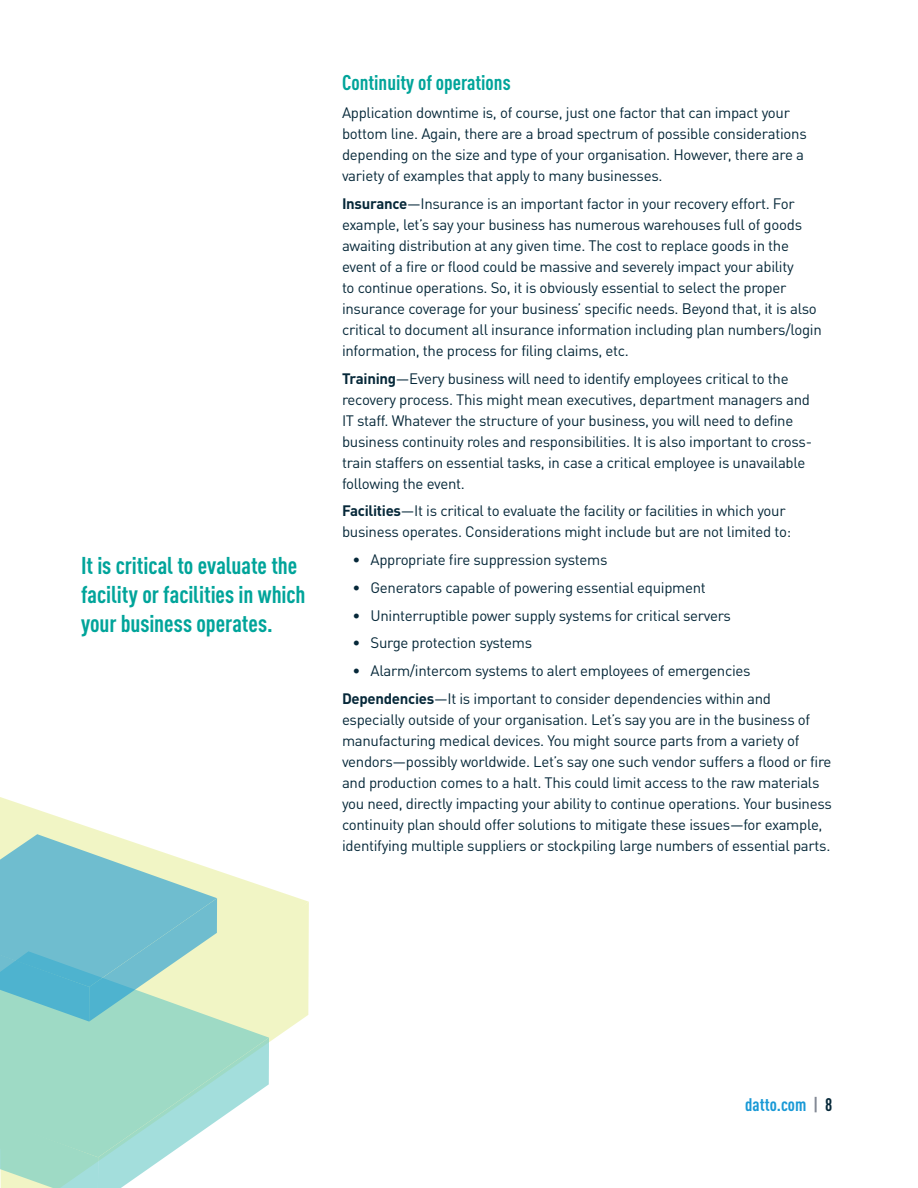
<style>
.page{position:relative;width:918px;height:1188px;background:#fff}
.page>*{position:absolute;margin:0;border:0;box-sizing:border-box;transform-origin:0 0}
.t1{font:700 condensed 24px/28.8px "DINOT";color:#00a49a}
.t2{font:700 condensed 21px "DINOT";color:#00a49a}
.t3{font:700 condensed 18px "DINOT";color:#1999d6}
.t4{font:15px/21px "DINOT";letter-spacing:-.02em;color:#062839}
.s1{font-weight:700}
.s2{color:#828894}
.s3{color:#062839}
</style>
<div class="page">
<svg style="left:0;top:797px;width:309px;height:245px"></svg>
<svg style="left:0;top:1157px;width:165px;height:31px;background:#b4e3d5"></svg>
<svg style="left:0;top:951px;width:269px;height:206px;background:#b0e0cd"></svg>
<svg style="left:0;top:834px;width:217px;height:188px;background:#8fccce"></svg>
<h1 class="t1" style="left:81px;top:551px;width:226px">It is critical to evaluate the facility or facilities in which your business operates.</h1>
<h2 class="t2" style="left:342px;top:70px;width:170px">Continuity of operations</h2>
<p class="t4" style="left:342px;top:102px;width:466px">Application downtime is, of course, just one factor that can impact your bottom line. Again, there are a broad spectrum of possible considerations depending on the size and type of your organisation. However, there are a variety of examples that apply to many businesses.</p>
<p class="t4" style="left:342px;top:193px;width:481px"><span class="s1">Insurance</span>—Insurance is an important factor in your recovery effort. For example, let’s say your business has numerous warehouses full of goods awaiting distribution at any given time. The cost to replace goods in the event of a fire or flood could be massive and severely impact your ability<br>to continue operations. So, it is obviously essential to select the proper insurance coverage for your business’ specific needs. Beyond that, it is also critical to document all insurance information including plan numbers/login information, the process for filing claims, etc.</p>
<p class="t4" style="left:342px;top:367px;width:472px"><span class="s1">Training</span>—Every business will need to identify employees critical to the recovery process. This might mean executives, department managers and IT staff. Whatever the structure of your business, you will need to define business continuity roles and responsibilities. It is also important to cross&shy;train staffers on essential tasks, in case a critical employee is unavailable following the event.</p>
<p class="t4" style="left:342px;top:500px;width:451px"><span class="s1">Facilities</span>—It is critical to evaluate the facility or facilities in which your business operates. Considerations might include but are not limited to:</p>
<p class="t4" style="left:352px;top:549px;width:256px">• Appropriate fire suppression systems</p>
<p class="t4" style="left:352px;top:577px;width:355px">• Generators capable of powering essential equipment</p>
<p class="t4" style="left:352px;top:604px;width:380px">• Uninterruptible power supply systems for critical servers</p>
<p class="t4" style="left:352px;top:632px;width:181px">• Surge protection systems</p>
<p class="t4" style="left:342px;top:656px;width:431px;line-height:27.8px;text-indent:10px">• Alarm/intercom systems to alert employees of emergencies<br><span class="s1">Dependencies</span>—It is important to consider dependencies within and</p>
<p class="t4" style="left:342px;top:709px;width:491px">especially outside of your organisation. Let’s say you are in the business of manufacturing medical devices. You might source parts from a variety of vendors—possibly worldwide. Let’s say one such vendor suffers a flood or fire and production comes to a halt. This could limit access to the raw materials you need, directly impacting your ability to continue operations. Your business continuity plan should offer solutions to mitigate these issues—for example, identifying multiple suppliers or stockpiling large numbers of essential parts.</p>
<p class="t3" style="left:745px;top:1093px;width:89px">datto.com <span class="s2">|</span> <span class="s3">8</span></p>
</div>
